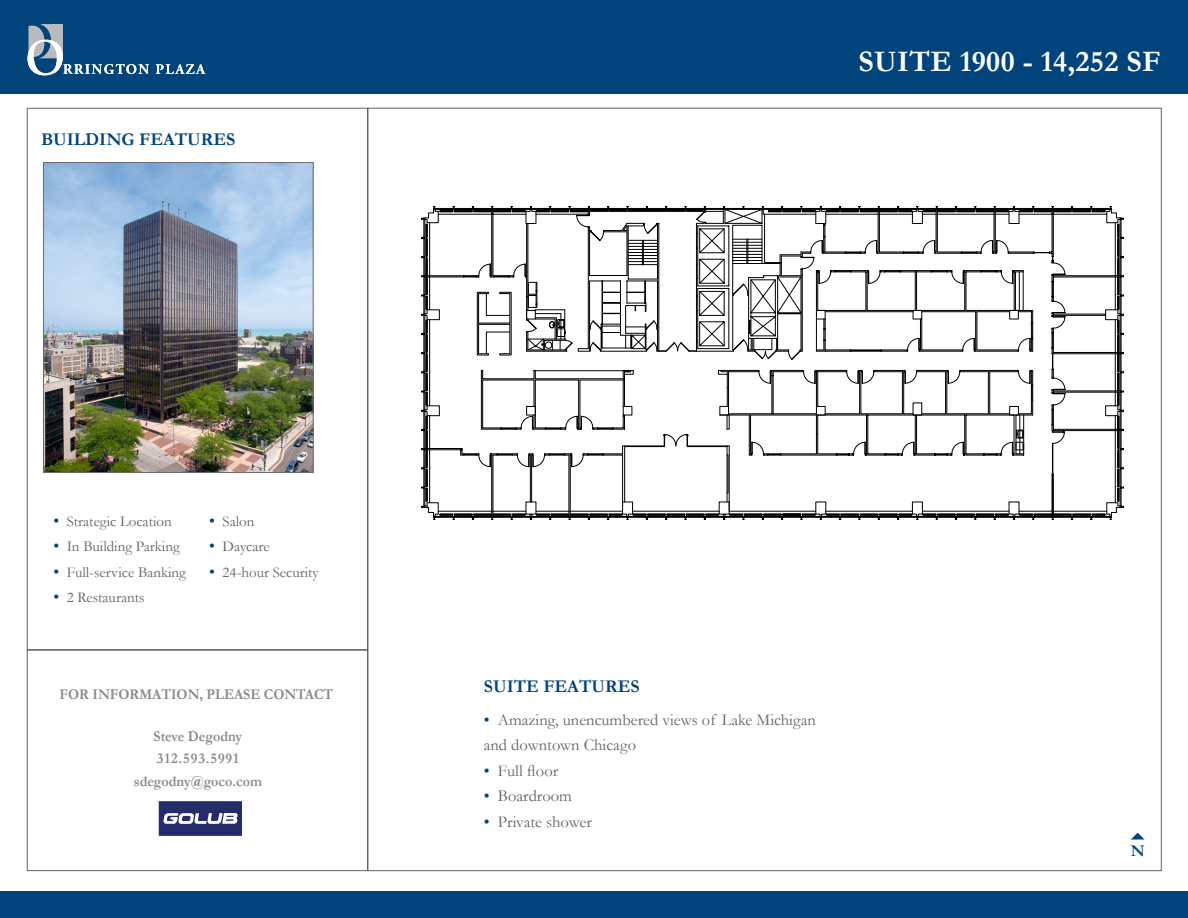
<style>
.page{position:relative;width:1188px;height:918px;background:#fff}
.page>*{position:absolute;margin:0;border:0;box-sizing:border-box;transform-origin:0 0}
.t1{font:700 30px "Garamond";letter-spacing:.01em;color:#fff}
.t2{font:700 18px "Garamond";color:#00447b}
.t3{font:16.5px/25.5px "Garamond";color:#636366}
.t4{font:700 16.5px "Garamond";color:#00447b}
.t5{font:15px "Garamond";color:#636366}
.t6{font:700 15px/22.5px "Garamond";color:#87898c;text-align:center;scale:.94 1}
.s1{font-size:16.5px;color:#00447b}
.s2{color:#00447b}
</style>
<div class="page">
<div style="left:0;top:0;width:1188px;height:94px;background:#00447b"></div>
<div style="left:0;top:891px;width:1188px;height:27px;background:#00447b"></div>
<div style="left:27px;top:650px;width:341px;height:221px;border:1px solid #636366"></div>
<svg style="left:1131px;top:833px;width:14px;height:7px"></svg>
<img style="left:45px;top:164px;width:267px;height:307px">
<div style="left:43px;top:162px;width:271px;height:311px;border:1px solid #6c6d70"></div>
<svg style="left:159px;top:802px;width:83px;height:33px;background:#4a5283"></svg>
<svg style="left:422px;top:206px;width:702px;height:314px"></svg>
<svg style="left:28px;top:24px;width:121px;height:51px"></svg>
<svg style="left:156px;top:64px;width:49px;height:10px"></svg>
<p class="t2" style="left:41px;top:128px;width:196px">BUILDING FEATURES</p>
<p class="t5" style="left:53px;top:512px;width:120px"><span class="s1">•</span> Strategic Location</p>
<p class="t5" style="left:53px;top:537px;width:128px"><span class="s1">•</span> In Building Parking</p>
<p class="t5" style="left:53px;top:563px;width:134px"><span class="s1">•</span> Full-service Banking</p>
<p class="t5" style="left:53px;top:588px;width:93px"><span class="s1">•</span> 2 Restaurants</p>
<p class="t5" style="left:209px;top:512px;width:47px"><span class="s1">•</span> Salon</p>
<p class="t5" style="left:209px;top:537px;width:62px"><span class="s1">•</span> Daycare</p>
<p class="t5" style="left:209px;top:563px;width:111px"><span class="s1">•</span> 24-hour Security</p>
<p class="t6" style="left:59px;top:683px;width:293px">FOR INFORMATION, PLEASE CONTACT</p>
<p class="t6" style="left:134px;top:725px;width:138px">Steve Degodny<br>312.593.5991 sdegodny@goco.com</p>
<p class="t1" style="left:859px;top:44px;width:303px">SUITE 1900 - 14,252 SF</p>
<p class="t2" style="left:484px;top:676px;width:157px">SUITE FEATURES</p>
<p class="t3" style="left:484px;top:706px;width:334px"><span class="s2">•</span> Amazing, unencumbered views of Lake Michigan and downtown Chicago</p>
<p class="t3" style="left:484px;top:757px;width:76px"><span class="s2">•</span> Full floor</p>
<p class="t3" style="left:484px;top:783px;width:90px"><span class="s2">•</span> Boardroom</p>
<p class="t3" style="left:484px;top:808px;width:110px"><span class="s2">•</span> Private shower</p>
<p class="t4" style="left:1131px;top:841px;width:15px">N</p>
</div>
